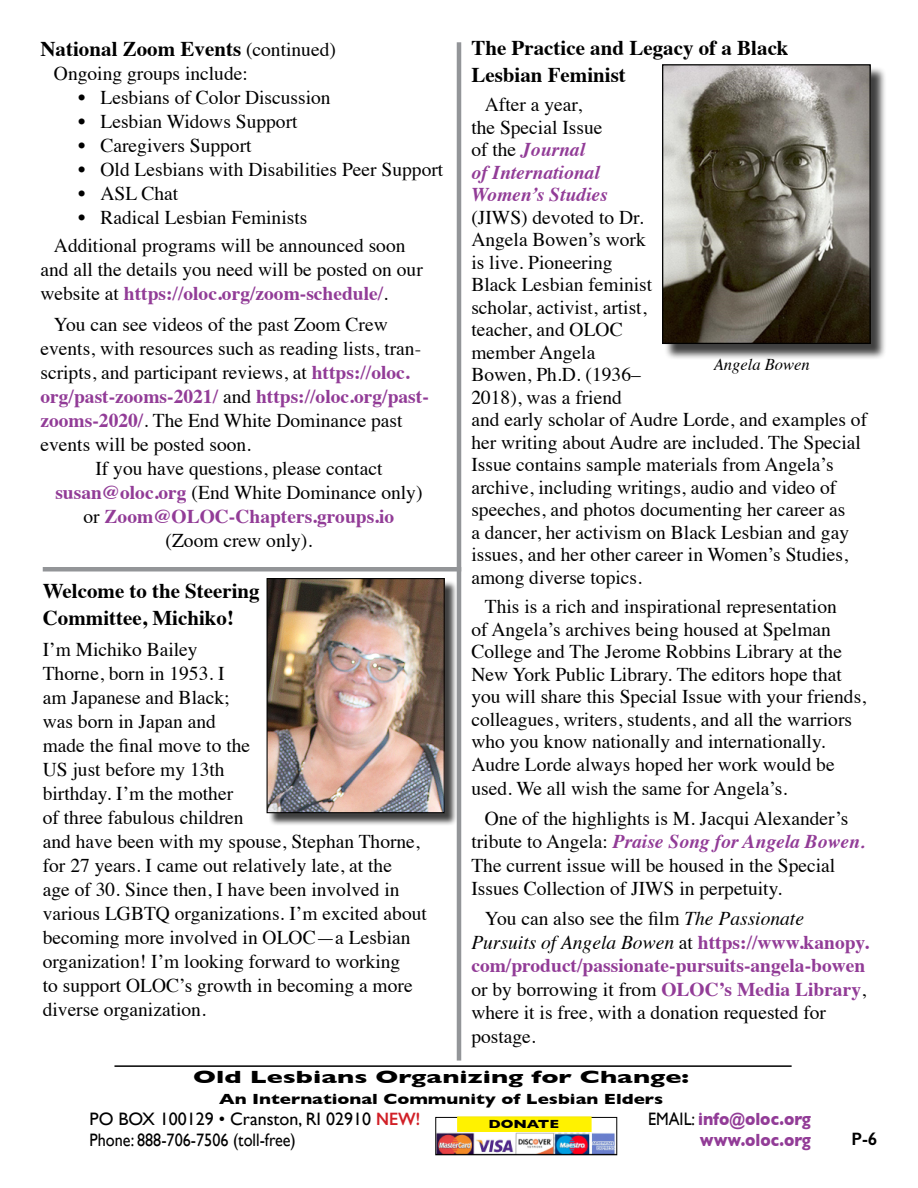
<style>
.page{position:relative;width:918px;height:1188px;background:#fff}
.page>*{position:absolute;margin:0;border:0;box-sizing:border-box;transform-origin:0 0}
.t1{font:700 21px/27px "Times";color:#000}
.t2{font:19.5px/24px "Times";color:#000}
.t3{font:700 19.5px "Times";color:#923c97}
.t4{font:italic 700 19.5px/22.5px "Times";color:#923c97}
.t5{font:18px "Gill Sans";color:#000}
.t6{font:700 18px "Gill Sans";color:#000;scale:1.5 1}
.t7{font:700 18px "Gill Sans";color:#923c97;scale:.9 1}
.t8{font:18px "Gill Sans";color:#000;scale:.9 1}
.t9{font:600 18px "Gill Sans";color:#000}
.t10{font:italic 16.5px "Times";color:#000}
.t11{font:700 15px "Gill Sans";color:#000;scale:1.25 1}
.t12{font:700 12px "Gill Sans";letter-spacing:-.015em;color:#000;scale:1.25 1}
.s1{font-weight:400;font-size:19.5px}
.s2{font-weight:700;font-size:21px}
.s3{font-weight:700;color:#923c97}
.s4{font-weight:400;color:#000}
.s5{font-weight:400;font-style:normal;color:#000}
.s6{font-weight:700;font-style:italic;color:#923c97}
.s7{font-style:italic}
.s8{font-weight:600;color:#d12027}
</style>
<div class="page">
<hr style="left:114px;top:1065px;width:678px;height:2px;background:#000">
<img style="left:438px;top:1133px;width:177px;height:20px">
<div style="left:436px;top:1117px;width:181px;height:38px;border:1px solid #000"></div>
<div style="left:457px;top:1116px;width:135px;height:16px;background:#fff200;border:2px solid #fff200"></div>
<div style="left:43px;top:567px;width:418px;height:5px;background:#939598"></div>
<div style="left:664px;top:66px;width:222px;height:294px;background:#000;opacity:.75"></div>
<img style="left:664px;top:66px;width:205px;height:276px">
<div style="left:662px;top:64px;width:209px;height:280px;border:1px solid #000"></div>
<div style="left:269px;top:580px;width:189px;height:246px;background:#000;opacity:.75"></div>
<img style="left:269px;top:580px;width:174px;height:231px">
<div style="left:267px;top:578px;width:178px;height:235px;border:1px solid #000"></div>
<hr style="left:457px;top:42px;width:4px;height:1019px;background:#939598">
<p class="t1" style="left:40px;top:33px;width:297px">National Zoom Events <span class="s1">(continued)</span></p>
<p class="t2" style="left:54px;top:60px;width:195px">Ongoing groups include:</p>
<p class="t2" style="left:78px;top:84px;width:254px"><span class="s2">•</span> Lesbians of Color Discussion</p>
<p class="t2" style="left:78px;top:108px;width:221px"><span class="s2">•</span> Lesbian Widows Support</p>
<p class="t2" style="left:78px;top:132px;width:175px"><span class="s2">•</span> Caregivers Support</p>
<p class="t2" style="left:78px;top:156px;width:367px"><span class="s2">•</span> Old Lesbians with Disabilities Peer Support</p>
<p class="t2" style="left:78px;top:180px;width:102px"><span class="s2">•</span> ASL Chat</p>
<p class="t2" style="left:54px;top:202px;width:353px;line-height:28px;text-indent:24px"><span class="s2">•</span> Radical Lesbian Feminists<br>Additional programs will be announced soon</p>
<p class="t2" style="left:41px;top:256px;width:384px">and all the details you need will be posted on our website at <span class="s3">https://oloc.org/zoom-schedule/</span>.</p>
<p class="t2" style="left:54px;top:311px;width:335px">You can see videos of the past Zoom Crew</p>
<p class="t2" style="left:41px;top:335px;width:382px">events, with resources such as reading lists, tran-</p>
<p class="t2" style="left:41px;top:359px;width:371px">scripts, and participant reviews, at <span class="s3">https://oloc.</span></p>
<p class="t3" style="left:41px;top:378px;width:390px">org/past-zooms-2021/ <span class="s4">and</span> https://oloc.org/past-</p>
<p class="t2" style="left:41px;top:407px;width:364px"><span class="s3">zooms-2020/</span>. The End White Dominance past</p>
<p class="t2" style="left:41px;top:431px;width:212px">events will be posted soon.</p>
<p class="t2" style="left:95px;top:455px;width:289px">If you have questions, please contact</p>
<p class="t2" style="left:55px;top:479px;width:369px"><span class="s3">susan@oloc.org</span> (End White Dominance only)</p>
<p class="t3" style="left:83px;top:498px;width:312px"><span class="s4">or</span> Zoom@OLOC-Chapters.groups.io</p>
<p class="t2" style="left:166px;top:527px;width:148px">(Zoom crew only).</p>
<p class="t1" style="left:43px;top:575px;width:219px">Welcome to the Steering<br>Committee, Michiko!</p>
<p class="t2" style="left:43px;top:635px;width:386px">I’m Michiko Bailey<br>Thorne, born in 1953. I<br>am Japanese and Black;<br>was born in Japan and<br>made the final move to the<br>US just before my 13th<br>birthday. I’m the mother<br>of three fabulous children<br>and have been with my spouse, Stephan Thorne, for 27 years. I came out relatively late, at the<br>age of 30. Since then, I have been involved in various LGBTQ organizations. I’m excited about becoming more involved in OLOC—a Lesbian organization! I’m looking forward to working<br>to support OLOC’s growth in becoming a more diverse organization.</p>
<p class="t1" style="left:471px;top:32px;width:319px">The Practice and Legacy of a Black<br>Lesbian Feminist</p>
<p class="t4" style="left:471px;top:92px;width:138px;text-indent:13px"><span class="s5">After a year, the Special Issue of the</span> Journal<br>of International<br>Women’s Studies</p>
<p class="t2" style="left:471px;top:204px;width:397px;line-height:22.5px">(JIWS) devoted to Dr.<br>Angela Bowen’s work<br>is live. Pioneering<br>Black Lesbian feminist<br>scholar, activist, artist,<br>teacher, and OLOC<br>member Angela<br>Bowen, Ph.D. (1936–<br>2018), was a friend<br>and early scholar of Audre Lorde, and examples of her writing about Audre are included. The Special<br>Issue contains sample materials from Angela’s archive, including writings, audio and video of speeches, and photos documenting her career as<br>a dancer, her activism on Black Lesbian and gay issues, and her other career in Women’s Studies, among diverse topics.</p>
<p class="t2" style="left:471px;top:594px;width:396px;line-height:22.6px;text-indent:13px">This is a rich and inspirational representation<br>of Angela’s archives being housed at Spelman College and The Jerome Robbins Library at the New York Public Library. The editors hope that you will share this Special Issue with your friends, colleagues, writers, students, and all the warriors who you know nationally and internationally.<br>Audre Lorde always hoped her work would be used. We all wish the same for Angela’s.</p>
<p class="t2" style="left:471px;top:805px;width:395px;line-height:23.4px;text-indent:13px">One of the highlights is M. Jacqui Alexander’s tribute to Angela: <span class="s6">Praise Song for Angela Bowen.<br></span>The current issue will be housed in the Special Issues Collection of JIWS in perpetuity.</p>
<p class="t2" style="left:471px;top:905px;width:399px;line-height:23.5px;text-indent:14px">You can also see the film <span class="s7">The Passionate Pursuits of Angela Bowen</span> at <span class="s3">https://www.kanopy. com/product/passionate-pursuits-angela-bowen </span>or by borrowing it from <span class="s3">OLOC’s Media Library</span>, where it is free, with a donation requested for postage.</p>
<p class="t10" style="left:714px;top:350px;width:97px">Angela Bowen</p>
<p class="t6" style="left:193px;top:1066px;width:332px">Old Lesbians Organizing for Change:</p>
<p class="t11" style="left:219px;top:1090px;width:357px">An International Community of Lesbian Elders</p>
<p class="t5" style="left:90px;top:1108px;width:332px">PO BOX 100129 • Cranston, RI 02910 <span class="s8">NEW!</span></p>
<p class="t7" style="left:648px;top:1108px;width:183px"><span class="s4">EMAIL:</span> info@oloc.org</p>
<p class="t8" style="left:90px;top:1129px;width:231px">Phone: 888-706-7506 (toll-free)</p>
<p class="t7" style="left:700px;top:1129px;width:125px">www.oloc.org</p>
<p class="t9" style="left:852px;top:1128px;width:27px">P-6</p>
<p class="t12" style="left:489px;top:1117px;width:58px">DONATE</p>
</div>
